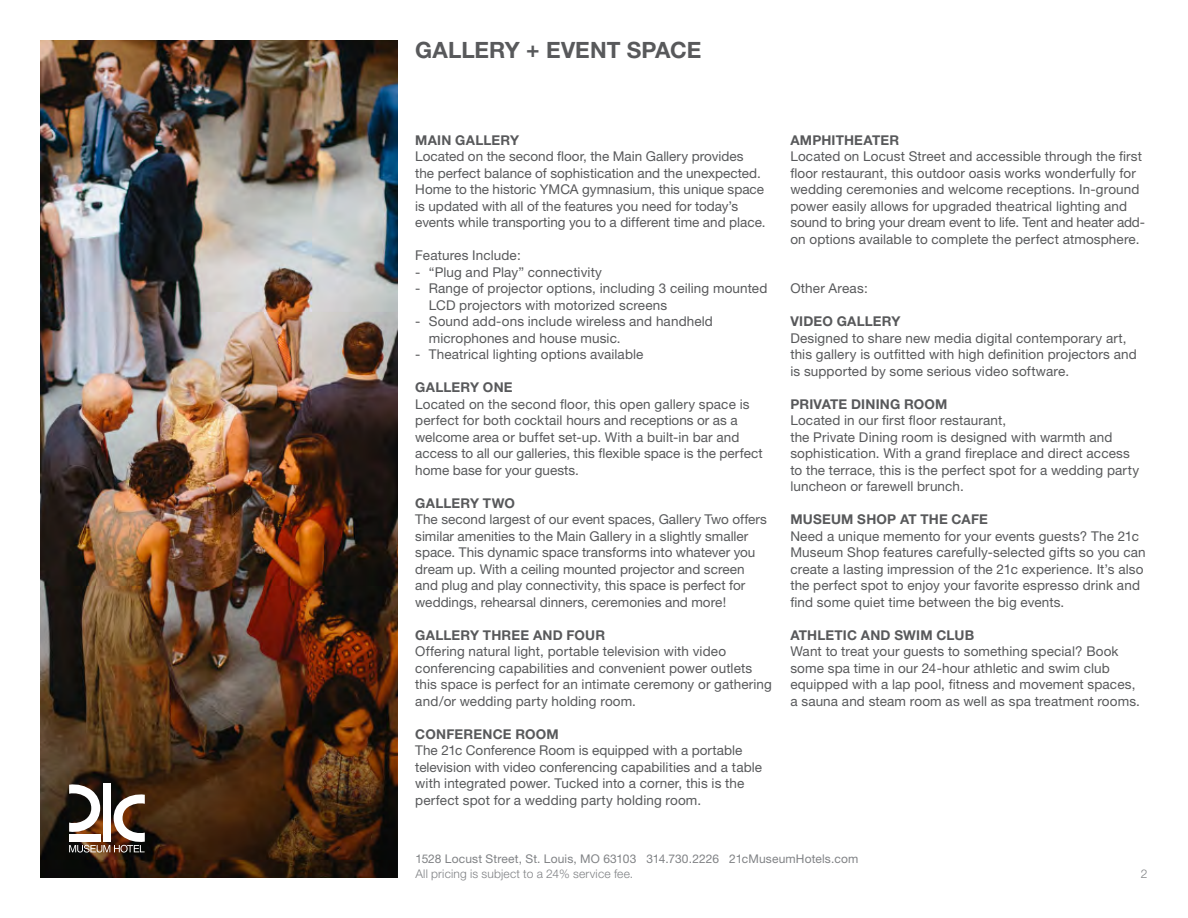
<style>
.page{position:relative;width:1188px;height:918px;background:#fff}
.page>*{position:absolute;margin:0;border:0;box-sizing:border-box;transform-origin:0 0}
.t1{font:700 22.5px "Helvetica Neue";color:#58595b}
.t2{font:13.5px/16.5px "Helvetica Neue";letter-spacing:.005em;color:#58595b}
.t3{font:700 13.5px "Helvetica Neue";letter-spacing:.015em;color:#58595b}
.t4{font:12px "Helvetica Neue";letter-spacing:.015em;color:#808285}
.t5{font:300 12px "Helvetica Neue";letter-spacing:.015em;color:#808285}
</style>
<div class="page">
<img style="left:40px;top:40px;width:358px;height:645px">
<svg style="left:40px;top:685px;width:358px;height:193px;background:#422712"></svg>
<svg style="left:69px;top:784px;width:76px;height:69px"></svg>
<div style="left:69px;top:834px;width:31px;height:8px;background:#fff"></div>
<h1 class="t1" style="left:415px;top:36px;width:288px">GALLERY + EVENT SPACE</h1>
<p class="t3" style="left:415px;top:132px;width:105px">MAIN GALLERY</p>
<p class="t2" style="left:415px;top:148px;width:352px">Located on the second floor, the Main Gallery provides the perfect balance of sophistication and the unexpected.<br>Home to the historic YMCA gymnasium, this unique space is updated with all of the features you need for today’s events while transporting you to a different time and place.</p>
<p class="t2" style="left:415px;top:247px;width:107px">Features Include:</p>
<p class="t2" style="left:415px;top:264px;width:188px">- “Plug and Play” connectivity</p>
<p class="t2" style="left:429px;top:280px;width:340px;text-indent:-14px">- Range of projector options, including 3 ceiling mounted<br>LCD projectors with motorized screens</p>
<p class="t2" style="left:429px;top:313px;width:286px;text-indent:-14px">- Sound add-ons include wireless and handheld microphones and house music.</p>
<p class="t2" style="left:415px;top:346px;width:230px">- Theatrical lighting options available</p>
<p class="t3" style="left:415px;top:379px;width:99px">GALLERY ONE</p>
<p class="t2" style="left:415px;top:396px;width:349px">Located on the second floor, this open gallery space is perfect for both cocktail hours and receptions or as a welcome area or buffet set-up. With a built-in bar and access to all our galleries, this flexible space is the perfect home base for your guests.</p>
<p class="t3" style="left:415px;top:495px;width:101px">GALLERY TWO</p>
<p class="t2" style="left:415px;top:511px;width:353px">The second largest of our event spaces, Gallery Two offers similar amenities to the Main Gallery in a slightly smaller space. This dynamic space transforms into whatever you dream up. With a ceiling mounted projector and screen and plug and play connectivity, this space is perfect for weddings, rehearsal dinners, ceremonies and more!</p>
<p class="t3" style="left:415px;top:627px;width:191px">GALLERY THREE AND FOUR</p>
<p class="t2" style="left:415px;top:643px;width:358px">Offering natural light, portable television with video conferencing capabilities and convenient power outlets this space is perfect for an intimate ceremony or gathering and/or wedding party holding room.</p>
<p class="t3" style="left:415px;top:726px;width:145px">CONFERENCE ROOM</p>
<p class="t2" style="left:415px;top:742px;width:348px">The 21c Conference Room is equipped with a portable television with video conferencing capabilities and a table with integrated power. Tucked into a corner, this is the perfect spot for a wedding party holding room.</p>
<p class="t3" style="left:790px;top:132px;width:110px">AMPHITHEATER</p>
<p class="t2" style="left:790px;top:148px;width:356px">Located on Locust Street and accessible through the first floor restaurant, this outdoor oasis works wonderfully for wedding ceremonies and welcome receptions. In-ground power easily allows for upgraded theatrical lighting and sound to bring your dream event to life. Tent and heater add&shy;on options available to complete the perfect atmosphere.</p>
<p class="t2" style="left:790px;top:280px;width:79px">Other Areas:</p>
<p class="t3" style="left:790px;top:313px;width:112px">VIDEO GALLERY</p>
<p class="t2" style="left:790px;top:329px;width:348px">Designed to share new media digital contemporary art, this gallery is outfitted with high definition projectors and is supported by some serious video software.</p>
<p class="t3" style="left:790px;top:395px;width:159px">PRIVATE DINING ROOM</p>
<p class="t2" style="left:790px;top:412px;width:350px">Located in our first floor restaurant,<br>the Private Dining room is designed with warmth and sophistication. With a grand fireplace and direct access to the terrace, this is the perfect spot for a wedding party luncheon or farewell brunch.</p>
<p class="t3" style="left:790px;top:511px;width:199px">MUSEUM SHOP AT THE CAFE</p>
<p class="t2" style="left:790px;top:527px;width:357px">Need a unique memento for your events guests? The 21c Museum Shop features carefully-selected gifts so you can create a lasting impression of the 21c experience. It’s also the perfect spot to enjoy your favorite espresso drink and find some quiet time between the big events.</p>
<p class="t3" style="left:790px;top:626px;width:185px">ATHLETIC AND SWIM CLUB</p>
<p class="t2" style="left:790px;top:643px;width:351px">Want to treat your guests to something special? Book some spa time in our 24-hour athletic and swim club equipped with a lap pool, fitness and movement spaces, a sauna and steam room as well as spa treatment rooms.</p>
<p class="t4" style="left:416px;top:852px;width:444px">1528 Locust Street, St. Louis, MO 63103 314.730.2226 21cMuseumHotels.com</p>
<p class="t5" style="left:416px;top:866px;width:219px">All pricing is subject to a 24% service fee.</p>
<p class="t5" style="left:1141px;top:866px;width:8px">2</p>
</div>
